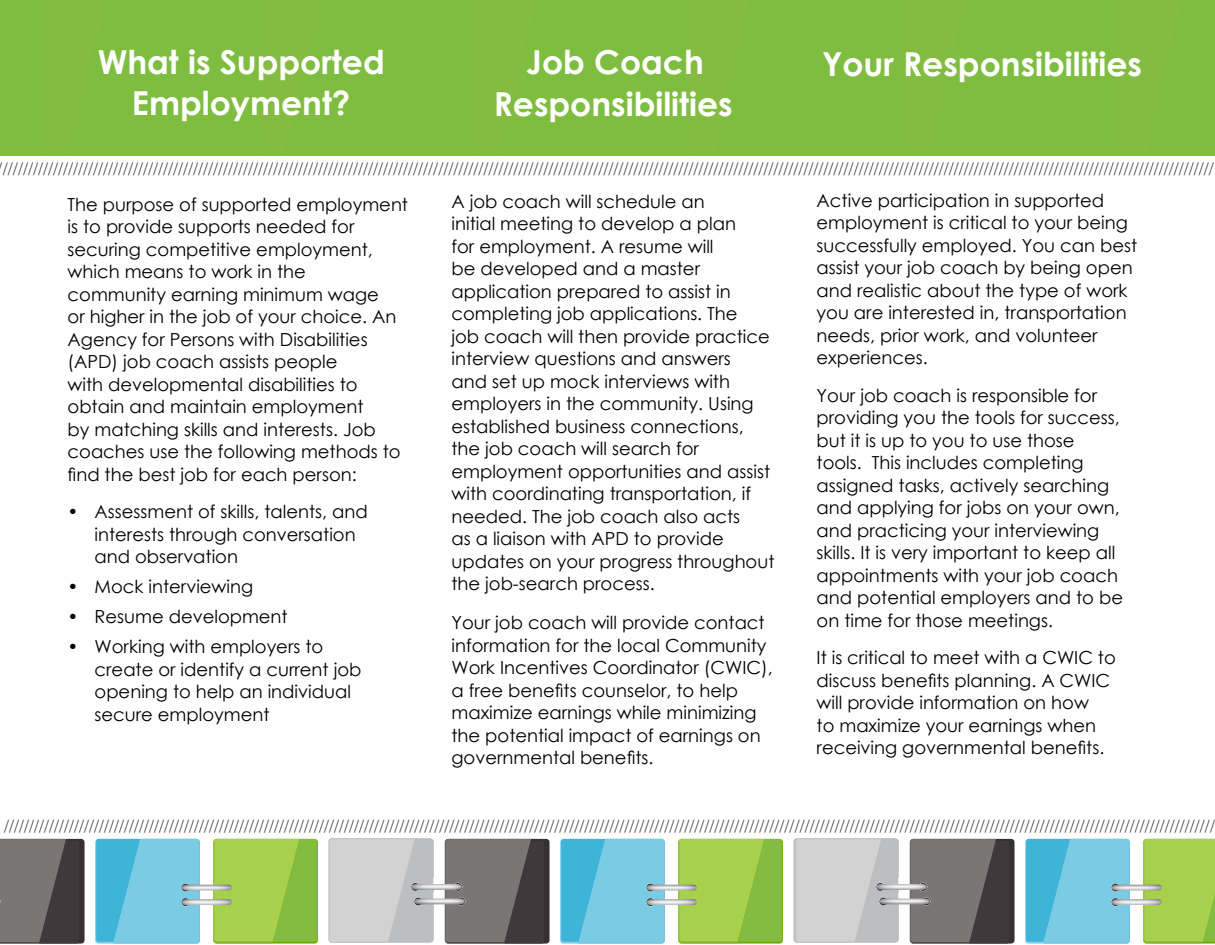
<style>
.page{position:relative;width:1215px;height:945px;background:#fff}
.page>*{position:absolute;margin:0;border:0;box-sizing:border-box;transform-origin:0 0}
.Heading_1{font:700 33px/40.5px "Century Gothic";color:#fff;text-align:center}
.Heading_1-2{font:18px/22.5px "Century Gothic";color:#000}
.t1{font:18px "Times New Roman";color:#231f20}
</style>
<div class="page">
<div style="left:1px;top:0;width:1214px;height:155px;background:#7fbd41"></div>
<svg style="left:213px;top:839px;width:104px;height:105px;background:#9cc948"></svg>
<svg style="left:95px;top:839px;width:105px;height:105px;background:#69c5e0"></svg>
<div style="left:182px;top:884px;width:7px;height:7px;background:#413e41;border-radius:50%"></div>
<img style="left:182px;top:899px;width:50px;height:6px">
<img style="left:182px;top:885px;width:50px;height:6px">
<svg style="left:0;top:839px;width:85px;height:105px;background:#645f5f"></svg>
<svg style="left:678px;top:839px;width:104px;height:105px;background:#9cc948"></svg>
<svg style="left:560px;top:839px;width:105px;height:105px;background:#69c5e0"></svg>
<div style="left:647px;top:884px;width:7px;height:7px;background:#413e41;border-radius:50%"></div>
<img style="left:647px;top:899px;width:50px;height:6px">
<img style="left:647px;top:885px;width:50px;height:6px">
<div style="left:445px;top:839px;width:105px;height:105px;background:#363030;border-radius:3px"></div>
<svg style="left:329px;top:838px;width:105px;height:105px;background:#cbcbcc"></svg>
<svg style="left:445px;top:839px;width:99px;height:105px"></svg>
<img style="left:412px;top:884px;width:50px;height:6px">
<img style="left:415px;top:899px;width:50px;height:5px">
<svg style="left:1143px;top:839px;width:72px;height:105px;background:#a6ce4b"></svg>
<svg style="left:1025px;top:839px;width:105px;height:105px;background:#69c5e0"></svg>
<div style="left:1112px;top:884px;width:7px;height:7px;background:#413e41;border-radius:50%"></div>
<img style="left:1112px;top:899px;width:50px;height:6px">
<img style="left:1112px;top:885px;width:50px;height:6px">
<div style="left:910px;top:839px;width:105px;height:105px;background:#363030;border-radius:3px"></div>
<svg style="left:794px;top:838px;width:105px;height:105px;background:#cbcbcc"></svg>
<svg style="left:910px;top:839px;width:99px;height:105px"></svg>
<img style="left:877px;top:884px;width:50px;height:6px">
<img style="left:880px;top:899px;width:50px;height:5px">
<p class="Heading_1" style="left:98px;top:40px;width:289px">What is Supported<br>Employment?</p>
<p class="Heading_1" style="left:526px;top:40px;width:179px">Job Coach</p>
<p class="Heading_1" style="left:494px;top:82px;width:240px">Responsibilities</p>
<p class="Heading_1" style="left:822px;top:43px;width:322px">Your Responsibilities</p>
<p class="t1" style="left:-2px;top:156px;width:1217px">///////////////////////////////////////////////////////////////////////////////////////////////////////////////////////////////////////////////////////////////////////////////////////////////////////////////////////////////////////////////////</p>
<p class="Heading_1-2" style="left:68px;top:193px;width:342px">The purpose of supported employment is to provide supports needed for securing competitive employment, which means to work in the community earning minimum wage<br>or higher in the job of your choice. An Agency for Persons with Disabilities (APD) job coach assists people<br>with developmental disabilities to obtain and maintain employment<br>by matching skills and interests. Job coaches use the following methods to find the best job for each person:</p>
<p class="Heading_1-2" style="left:95px;top:500px;width:275px;text-indent:-27px">• Assessment of skills, talents, and interests through conversation and observation</p>
<p class="Heading_1-2" style="left:68px;top:575px;width:187px">• Mock interviewing</p>
<p class="Heading_1-2" style="left:68px;top:605px;width:222px">• Resume development</p>
<p class="Heading_1-2" style="left:95px;top:635px;width:268px;text-indent:-27px">• Working with employers to create or identify a current job opening to help an individual secure employment</p>
<p class="Heading_1-2" style="left:452px;top:190px;width:324px">A job coach will schedule an<br>initial meeting to develop a plan<br>for employment. A resume will<br>be developed and a master application prepared to assist in completing job applications. The<br>job coach will then provide practice interview questions and answers<br>and set up mock interviews with employers in the community. Using established business connections, the job coach will search for employment opportunities and assist with coordinating transportation, if needed. The job coach also acts<br>as a liaison with APD to provide updates on your progress throughout the job-search process.</p>
<p class="Heading_1-2" style="left:452px;top:611px;width:323px">Your job coach will provide contact information for the local Community Work Incentives Coordinator (CWIC), a free benefits counselor, to help maximize earnings while minimizing the potential impact of earnings on governmental benefits.</p>
<p class="Heading_1-2" style="left:817px;top:189px;width:322px">Active participation in supported employment is critical to your being successfully employed. You can best assist your job coach by being open and realistic about the type of work you are interested in, transportation needs, prior work, and volunteer experiences.</p>
<p class="Heading_1-2" style="left:817px;top:384px;width:308px">Your job coach is responsible for providing you the tools for success, but it is up to you to use those tools. This includes completing assigned tasks, actively searching and applying for jobs on your own, and practicing your interviewing skills. It is very important to keep all appointments with your job coach and potential employers and to be on time for those meetings.</p>
<p class="Heading_1-2" style="left:817px;top:646px;width:301px">It is critical to meet with a CWIC to discuss benefits planning. A CWIC will provide information on how<br>to maximize your earnings when receiving governmental benefits.</p>
<p class="t1" style="left:1215px;top:838px;width:1212px;rotate:-180deg">//////////////////////////////////////////////////////////////////////////////////////////////////////////////////////////////////////////////////////////////////////////////////////////////////////////////////////////////////////////////////</p>
</div>
